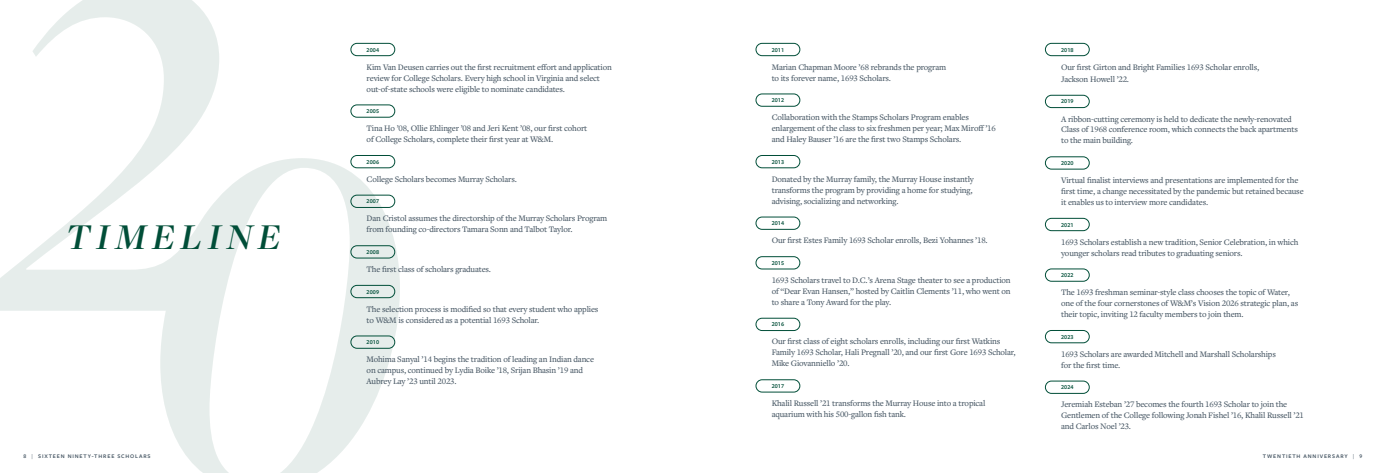
<style>
.page{position:relative;width:1386px;height:473px;background:#fff}
.page>*{position:absolute;margin:0;border:0;box-sizing:border-box;transform-origin:0 0}
.t1{font:italic 600 37.71px "Freight Disp Pro";letter-spacing:.15em;color:#004e38}
.t2{font:500 8.75px/10.9px "Freight Text Pro";letter-spacing:-.02em;color:#485865}
.t3{font:600 6.12px "Freight Sans Pro";letter-spacing:.01em;color:#004e38}
.t4{font:600 5.69px "Freight Sans Pro";letter-spacing:.15em;color:#485865}
.s1{font-weight:400}
</style>
<div class="page">
<svg style="left:0;top:0;width:400px;height:472px"></svg>
<div style="left:351px;top:43px;width:44px;height:13px;border:1px solid #004e38;border-radius:6px"></div>
<div style="left:351px;top:105px;width:44px;height:12px;border:1px solid #004e38;border-radius:6px"></div>
<div style="left:351px;top:155px;width:44px;height:13px;border:1px solid #004e38;border-radius:6px"></div>
<div style="left:351px;top:195px;width:44px;height:12px;border:1px solid #004e38;border-radius:6px"></div>
<div style="left:351px;top:245px;width:44px;height:13px;border:1px solid #004e38;border-radius:6px"></div>
<div style="left:351px;top:285px;width:44px;height:13px;border:1px solid #004e38;border-radius:6px"></div>
<div style="left:351px;top:335px;width:44px;height:13px;border:1px solid #004e38;border-radius:6px"></div>
<div style="left:756px;top:43px;width:44px;height:13px;border:1px solid #004e38;border-radius:6px"></div>
<div style="left:756px;top:94px;width:44px;height:12px;border:1px solid #004e38;border-radius:6px"></div>
<div style="left:756px;top:155px;width:44px;height:13px;border:1px solid #004e38;border-radius:6px"></div>
<div style="left:756px;top:217px;width:44px;height:12px;border:1px solid #004e38;border-radius:6px"></div>
<div style="left:756px;top:256px;width:44px;height:13px;border:1px solid #004e38;border-radius:6px"></div>
<div style="left:756px;top:318px;width:44px;height:12px;border:1px solid #004e38;border-radius:6px"></div>
<div style="left:756px;top:379px;width:44px;height:13px;border:1px solid #004e38;border-radius:6px"></div>
<div style="left:1045px;top:43px;width:44px;height:13px;border:1px solid #004e38;border-radius:6px"></div>
<div style="left:1045px;top:95px;width:44px;height:13px;border:1px solid #004e38;border-radius:6px"></div>
<div style="left:1045px;top:156px;width:44px;height:13px;border:1px solid #004e38;border-radius:6px"></div>
<div style="left:1045px;top:218px;width:44px;height:13px;border:1px solid #004e38;border-radius:6px"></div>
<div style="left:1045px;top:268px;width:44px;height:13px;border:1px solid #004e38;border-radius:6px"></div>
<div style="left:1045px;top:330px;width:44px;height:13px;border:1px solid #004e38;border-radius:6px"></div>
<div style="left:1045px;top:380px;width:44px;height:13px;border:1px solid #004e38;border-radius:6px"></div>
<h1 class="t1" style="left:66px;top:212px;width:216px">TIMELINE</h1>
<p class="t3" style="left:367px;top:45px;width:14px">2004</p>
<p class="t2" style="left:367px;top:61px;width:247px">Kim Van Deusen carries out the first recruitment effort and application review for College Scholars. Every high school in Virginia and select out-of-state schools were eligible to nominate candidates.</p>
<p class="t3" style="left:367px;top:107px;width:14px">2005</p>
<p class="t2" style="left:367px;top:122px;width:222px">Tina Ho ’08, Ollie Ehlinger ’08 and Jeri Kent ’08, our first cohort of College Scholars, complete their first year at W&amp;M.</p>
<p class="t3" style="left:367px;top:157px;width:14px">2006</p>
<p class="t2" style="left:367px;top:173px;width:152px">College Scholars becomes Murray Scholars.</p>
<p class="t3" style="left:367px;top:197px;width:14px">2007</p>
<p class="t2" style="left:367px;top:213px;width:242px">Dan Cristol assumes the directorship of the Murray Scholars Program from founding co-directors Tamara Sonn and Talbot Taylor.</p>
<p class="t3" style="left:367px;top:248px;width:14px">2008</p>
<p class="t2" style="left:367px;top:263px;width:126px">The first class of scholars graduates.</p>
<p class="t3" style="left:367px;top:287px;width:14px">2009</p>
<p class="t2" style="left:367px;top:303px;width:233px">The selection process is modified so that every student who applies to W&amp;M is considered as a potential 1693 Scholar.</p>
<p class="t3" style="left:367px;top:338px;width:14px">2010</p>
<p class="t2" style="left:367px;top:353px;width:229px">Mohima Sanyal ’14 begins the tradition of leading an Indian dance on campus, continued by Lydia Boike ’18, Srijan Bhasin ’19 and<br>Aubrey Lay ’23 until 2023.</p>
<p class="t3" style="left:772px;top:45px;width:14px">2011</p>
<p class="t2" style="left:772px;top:61px;width:176px">Marian Chapman Moore ’68 rebrands the program to its forever name, 1693 Scholars.</p>
<p class="t3" style="left:772px;top:96px;width:14px">2012</p>
<p class="t2" style="left:772px;top:111px;width:226px">Collaboration with the Stamps Scholars Program enables enlargement of the class to six freshmen per year; Max Miroff ’16 and Haley Bauser ’16 are the first two Stamps Scholars.</p>
<p class="t3" style="left:772px;top:157px;width:14px">2013</p>
<p class="t2" style="left:772px;top:173px;width:204px">Donated by the Murray family, the Murray House instantly transforms the program by providing a home for studying, advising, socializing and networking.</p>
<p class="t3" style="left:772px;top:219px;width:14px">2014</p>
<p class="t2" style="left:772px;top:234px;width:217px">Our first Estes Family 1693 Scholar enrolls, Bezi Yohannes ’18.</p>
<p class="t3" style="left:772px;top:258px;width:14px">2015</p>
<p class="t2" style="left:772px;top:274px;width:240px;text-align:justify">1693 Scholars travel to D.C.’s Arena Stage theater to see a production of “Dear Evan Hansen,” hosted by Caitlin Clements ’11, who went on to share a Tony Award for the play.</p>
<p class="t3" style="left:772px;top:320px;width:14px">2016</p>
<p class="t2" style="left:772px;top:336px;width:246px">Our first class of eight scholars enrolls, including our first Watkins<br>Family 1693 Scholar, Hali Pregnall ’20, and our first Gore 1693 Scholar,<br>Mike Giovanniello ’20.</p>
<p class="t3" style="left:772px;top:381px;width:14px">2017</p>
<p class="t2" style="left:772px;top:397px;width:215px">Khalil Russell ’21 transforms the Murray House into a tropical aquarium with his 500-gallon fish tank.</p>
<p class="t3" style="left:1061px;top:45px;width:14px">2018</p>
<p class="t2" style="left:1061px;top:60px;width:200px;line-height:12.2px">Our first Girton and Bright Families 1693 Scholar enrolls,<br>Jackson Howell ’22.</p>
<p class="t3" style="left:1061px;top:97px;width:14px">2019</p>
<p class="t2" style="left:1061px;top:113px;width:238px">A ribbon-cutting ceremony is held to dedicate the newly-renovated<br>Class of 1968 conference room, which connects the back apartments to the main building.</p>
<p class="t3" style="left:1061px;top:159px;width:14px">2020</p>
<p class="t2" style="left:1061px;top:174px;width:244px">Virtual finalist interviews and presentations are implemented for the first time, a change necessitated by the pandemic but retained because it enables us to interview more candidates.</p>
<p class="t3" style="left:1061px;top:220px;width:14px">2021</p>
<p class="t2" style="left:1061px;top:236px;width:239px">1693 Scholars establish a new tradition, Senior Celebration, in which younger scholars read tributes to graduating seniors.</p>
<p class="t3" style="left:1061px;top:271px;width:14px">2022</p>
<p class="t2" style="left:1061px;top:286px;width:239px">The 1693 freshman seminar-style class chooses the topic of Water, one of the four cornerstones of W&amp;M’s Vision 2026 strategic plan, as their topic, inviting 12 faculty members to join them.</p>
<p class="t3" style="left:1061px;top:332px;width:14px">2023</p>
<p class="t2" style="left:1061px;top:348px;width:216px">1693 Scholars are awarded Mitchell and Marshall Scholarships for the first time.</p>
<p class="t3" style="left:1061px;top:383px;width:14px">2024</p>
<p class="t2" style="left:1061px;top:398px;width:244px">Jeremiah Esteban ’27 becomes the fourth 1693 Scholar to join the<br>Gentlemen of the College following Jonah Fishel ’16, Khalil Russell ’21 and Carlos Noel ’23.</p>
<p class="t4" style="left:24px;top:452px;width:128px">8 <span class="s1">|</span> SIXTEEN NINETY-THREE SCHOLARS</p>
<p class="t4" style="left:1263px;top:452px;width:101px">TWENTIETH ANNIVERSARY <span class="s1">|</span> 9</p>
</div>
